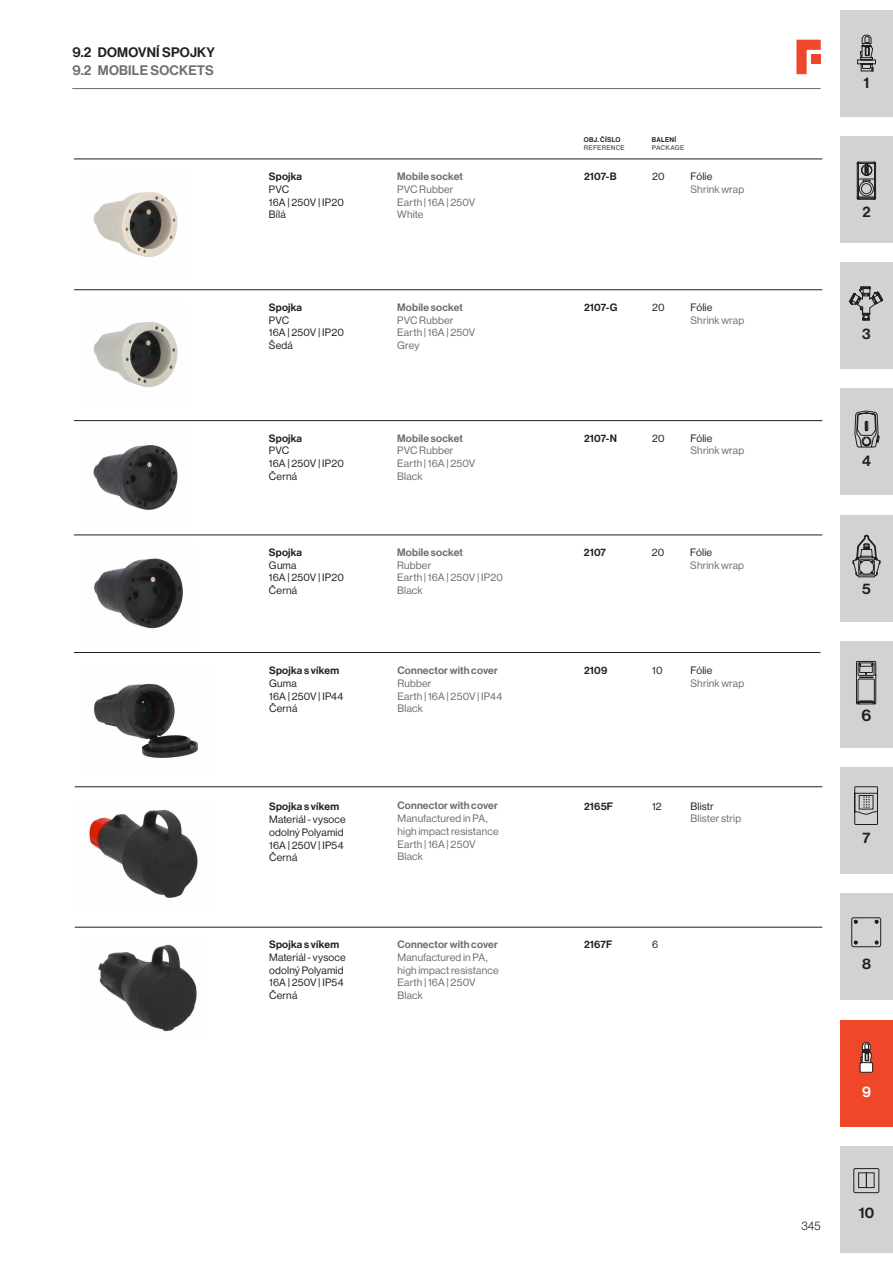
<style>
.page{position:relative;width:893px;height:1263px;background:#fff}
.page>*{position:absolute;margin:0;border:0;box-sizing:border-box;transform-origin:0 0}
.t1{font:500 16.5px "Haas Grot Disp 65";color:#231f20}
.t2{font:500 15px "Haas Grot Disp 65";color:#231f20}
.t3{font:500 15px "Haas Grot Disp 65";color:#fff}
.Capítulo_cintillo_ESP{font:500 13.5px "Haas Grot Disp 65";letter-spacing:.015em;color:#231f20}
.Capítulo_cintillo_ESP-2{font:500 13.5px "Haas Grot Disp 65";letter-spacing:.015em;color:#6c6d70}
.t4{font:300 12.15px "Haas Grot Disp 45";color:#231f20}
.t5{font:10.5px/12.8px "Haas Grot Disp 55 Roman";letter-spacing:.02em;color:#6c6d70}
.t6{font:10.5px/12.8px "Haas Grot Disp 55 Roman";letter-spacing:.02em;color:#231f20}
.t7{font:500 10.5px "Haas Grot Disp 65";letter-spacing:.02em;color:#6c6d70}
.t8{font:500 10.5px "Haas Grot Disp 65";letter-spacing:.02em;color:#231f20}
.t9{font:500 6.75px "Haas Grot Disp 65";letter-spacing:.04em;color:#6c6d70}
.t10{font:500 6.75px "Haas Grot Disp 65";letter-spacing:.04em;color:#231f20}
.s1{color:#231f20}
</style>
<div class="page">
<img style="left:93px;top:192px;width:85px;height:65px">
<hr style="left:74px;top:159px;width:748px;height:1px;background:#231f20">
<hr style="left:74px;top:289px;width:748px;height:1px;background:#231f20">
<hr style="left:74px;top:420px;width:748px;height:1px;background:#231f20">
<hr style="left:74px;top:535px;width:748px;height:1px;background:#231f20">
<hr style="left:74px;top:652px;width:746px;height:1px;background:#231f20">
<hr style="left:75px;top:786px;width:747px;height:1px;background:#231f20">
<hr style="left:75px;top:927px;width:747px;height:1px;background:#231f20">
<img style="left:93px;top:322px;width:85px;height:65px">
<img style="left:93px;top:445px;width:85px;height:65px">
<img style="left:94px;top:558px;width:89px;height:71px">
<img style="left:94px;top:683px;width:104px;height:75px">
<img style="left:88px;top:809px;width:110px;height:89px">
<img style="left:98px;top:944px;width:99px;height:88px">
<hr style="left:72px;top:88px;width:749px;height:1px;background:#6c6d70">
<svg style="left:796px;top:40px;width:25px;height:34px"></svg>
<div style="left:811px;top:54px;width:10px;height:10px;background:#ef472a"></div>
<div style="left:841px;top:263px;width:52px;height:106px;background:#d1d2d4"></div>
<div style="left:841px;top:641px;width:52px;height:107px;background:#d1d2d4"></div>
<div style="left:841px;top:767px;width:52px;height:107px;background:#d1d2d4"></div>
<div style="left:841px;top:894px;width:52px;height:106px;background:#d1d2d4"></div>
<div style="left:841px;top:1020px;width:52px;height:106px;background:#ef472a"></div>
<div style="left:841px;top:1146px;width:52px;height:106px;background:#d1d2d4"></div>
<div style="left:841px;top:10px;width:52px;height:106px;background:#d1d2d4"></div>
<svg style="left:853px;top:1168px;width:26px;height:25px"></svg>
<svg style="left:854px;top:786px;width:24px;height:39px"></svg>
<svg style="left:857px;top:35px;width:19px;height:36px"></svg>
<svg style="left:849px;top:286px;width:34px;height:35px"></svg>
<div style="left:841px;top:136px;width:52px;height:107px;background:#d1d2d4"></div>
<svg style="left:857px;top:162px;width:19px;height:37px"></svg>
<div style="left:841px;top:389px;width:52px;height:106px;background:#d1d2d4"></div>
<svg style="left:854px;top:410px;width:25px;height:38px"></svg>
<svg style="left:856px;top:661px;width:20px;height:43px"></svg>
<div style="left:841px;top:515px;width:52px;height:106px;background:#d1d2d4"></div>
<svg style="left:852px;top:535px;width:29px;height:42px"></svg>
<svg style="left:851px;top:917px;width:30px;height:30px"></svg>
<svg style="left:860px;top:1042px;width:13px;height:31px"></svg>
<p class="Capítulo_cintillo_ESP" style="left:72px;top:45px;width:144px">9.2 DOMOVNÍ SPOJKY</p>
<p class="Capítulo_cintillo_ESP-2" style="left:72px;top:62px;width:143px">9.2 MOBILE SOCKETS</p>
<p class="t8" style="left:269px;top:170px;width:35px">Spojka</p>
<p class="t6" style="left:269px;top:183px;width:22px">PVC</p>
<p class="t6" style="left:269px;top:196px;width:77px">16A | 250V | IP20</p>
<p class="t6" style="left:269px;top:208px;width:18px">Bílá</p>
<p class="t8" style="left:269px;top:301px;width:35px">Spojka</p>
<p class="t6" style="left:269px;top:314px;width:22px">PVC</p>
<p class="t6" style="left:269px;top:326px;width:77px">16A | 250V | IP20</p>
<p class="t6" style="left:269px;top:339px;width:25px">Šedá</p>
<p class="t8" style="left:269px;top:432px;width:35px">Spojka</p>
<p class="t6" style="left:269px;top:444px;width:22px">PVC</p>
<p class="t6" style="left:269px;top:457px;width:77px">16A | 250V | IP20</p>
<p class="t6" style="left:269px;top:470px;width:30px">Černá</p>
<p class="t8" style="left:269px;top:546px;width:35px">Spojka</p>
<p class="t6" style="left:269px;top:559px;width:29px">Guma</p>
<p class="t6" style="left:269px;top:571px;width:77px">16A | 250V | IP20</p>
<p class="t6" style="left:269px;top:584px;width:30px">Černá</p>
<p class="t8" style="left:269px;top:664px;width:72px">Spojka s víkem</p>
<p class="t6" style="left:269px;top:677px;width:29px">Guma</p>
<p class="t6" style="left:269px;top:690px;width:76px">16A | 250V | IP44</p>
<p class="t6" style="left:269px;top:702px;width:30px">Černá</p>
<p class="t8" style="left:269px;top:801px;width:72px">Spojka s víkem</p>
<p class="t6" style="left:269px;top:813px;width:78px">Materiál - vysoce odolný Polyamid</p>
<p class="t6" style="left:269px;top:839px;width:76px">16A | 250V | IP54</p>
<p class="t6" style="left:269px;top:851px;width:30px">Černá</p>
<p class="t8" style="left:269px;top:938px;width:72px">Spojka s víkem</p>
<p class="t6" style="left:269px;top:951px;width:78px">Materiál - vysoce odolný Polyamid</p>
<p class="t6" style="left:269px;top:976px;width:76px">16A | 250V | IP54</p>
<p class="t6" style="left:269px;top:989px;width:30px">Černá</p>
<p class="t7" style="left:397px;top:170px;width:67px">Mobile socket</p>
<p class="t5" style="left:397px;top:183px;width:58px">PVC Rubber</p>
<p class="t5" style="left:397px;top:196px;width:80px">Earth | 16A | 250V</p>
<p class="t5" style="left:397px;top:208px;width:28px">White</p>
<p class="t7" style="left:397px;top:301px;width:67px">Mobile socket</p>
<p class="t5" style="left:397px;top:314px;width:58px">PVC Rubber</p>
<p class="t5" style="left:397px;top:326px;width:80px">Earth | 16A | 250V</p>
<p class="t5" style="left:397px;top:339px;width:24px">Grey</p>
<p class="t7" style="left:397px;top:432px;width:67px">Mobile socket</p>
<p class="t5" style="left:397px;top:444px;width:58px">PVC Rubber</p>
<p class="t5" style="left:397px;top:457px;width:80px">Earth | 16A | 250V</p>
<p class="t5" style="left:397px;top:470px;width:27px">Black</p>
<p class="t7" style="left:397px;top:546px;width:67px">Mobile socket</p>
<p class="t5" style="left:397px;top:559px;width:107px">Rubber<br>Earth | 16A | 250V | IP20</p>
<p class="t5" style="left:397px;top:584px;width:27px">Black</p>
<p class="t7" style="left:397px;top:664px;width:102px">Connector with cover</p>
<p class="t5" style="left:397px;top:677px;width:36px">Rubber</p>
<p class="t5" style="left:397px;top:690px;width:106px">Earth | 16A | 250V | IP44</p>
<p class="t5" style="left:397px;top:702px;width:27px">Black</p>
<p class="t7" style="left:397px;top:799px;width:102px">Connector with cover</p>
<p class="t5" style="left:397px;top:812px;width:92px">Manufactured in PA,</p>
<p class="t5" style="left:397px;top:825px;width:103px">high impact resistance</p>
<p class="t5" style="left:397px;top:837px;width:80px">Earth | 16A | 250V</p>
<p class="t5" style="left:397px;top:850px;width:27px">Black</p>
<p class="t7" style="left:397px;top:938px;width:102px">Connector with cover</p>
<p class="t5" style="left:397px;top:951px;width:92px">Manufactured in PA,</p>
<p class="t5" style="left:397px;top:963px;width:103px">high impact resistance<br>Earth | 16A | 250V</p>
<p class="t5" style="left:397px;top:989px;width:27px">Black</p>
<p class="t10" style="left:584px;top:136px;width:38px">OBJ. ČÍSLO</p>
<p class="t10" style="left:652px;top:136px;width:26px">BALENÍ</p>
<p class="t9" style="left:584px;top:144px;width:42px">REFERENCE</p>
<p class="t9" style="left:652px;top:144px;width:34px">PACKAGE</p>
<p class="t8" style="left:584px;top:170px;width:34px">2107-B</p>
<p class="t6" style="left:652px;top:170px;width:14px">20</p>
<p class="t6" style="left:690px;top:170px;width:23px">Fólie</p>
<p class="t5" style="left:690px;top:183px;width:55px">Shrink wrap</p>
<p class="t8" style="left:584px;top:301px;width:35px">2107-G</p>
<p class="t6" style="left:652px;top:301px;width:14px">20</p>
<p class="t6" style="left:690px;top:301px;width:23px">Fólie</p>
<p class="t5" style="left:690px;top:314px;width:55px">Shrink wrap</p>
<p class="t8" style="left:584px;top:432px;width:34px">2107-N</p>
<p class="t6" style="left:652px;top:432px;width:14px">20</p>
<p class="t6" style="left:690px;top:432px;width:23px">Fólie</p>
<p class="t5" style="left:690px;top:444px;width:55px">Shrink wrap</p>
<p class="t8" style="left:584px;top:546px;width:24px">2107</p>
<p class="t6" style="left:652px;top:546px;width:14px">20</p>
<p class="t6" style="left:690px;top:546px;width:23px">Fólie</p>
<p class="t5" style="left:690px;top:559px;width:55px">Shrink wrap</p>
<p class="t8" style="left:584px;top:664px;width:25px">2109</p>
<p class="t6" style="left:652px;top:664px;width:12px">10</p>
<p class="t6" style="left:690px;top:664px;width:23px">Fólie</p>
<p class="t5" style="left:690px;top:677px;width:55px">Shrink wrap</p>
<p class="t8" style="left:584px;top:800px;width:31px">2165F</p>
<p class="t6" style="left:652px;top:800px;width:11px">12</p>
<p class="t5" style="left:690px;top:800px;width:52px"><span class="s1">Blistr<br></span>Blister strip</p>
<p class="t8" style="left:584px;top:938px;width:30px">2167F</p>
<p class="t6" style="left:652px;top:938px;width:8px">6</p>
<p class="t2" style="left:864px;top:74px;width:7px">1</p>
<p class="t2" style="left:862px;top:203px;width:10px">2</p>
<p class="t2" style="left:862px;top:325px;width:10px">3</p>
<p class="t2" style="left:862px;top:452px;width:10px">4</p>
<p class="t2" style="left:862px;top:580px;width:10px">5</p>
<p class="t1" style="left:862px;top:705px;width:11px">6</p>
<p class="t2" style="left:862px;top:829px;width:9px">7</p>
<p class="t2" style="left:862px;top:955px;width:10px">8</p>
<p class="t3" style="left:862px;top:1083px;width:10px">9</p>
<p class="t4" style="left:802px;top:1219px;width:21px">345</p>
<p class="t2" style="left:859px;top:1204px;width:17px">10</p>
</div>
